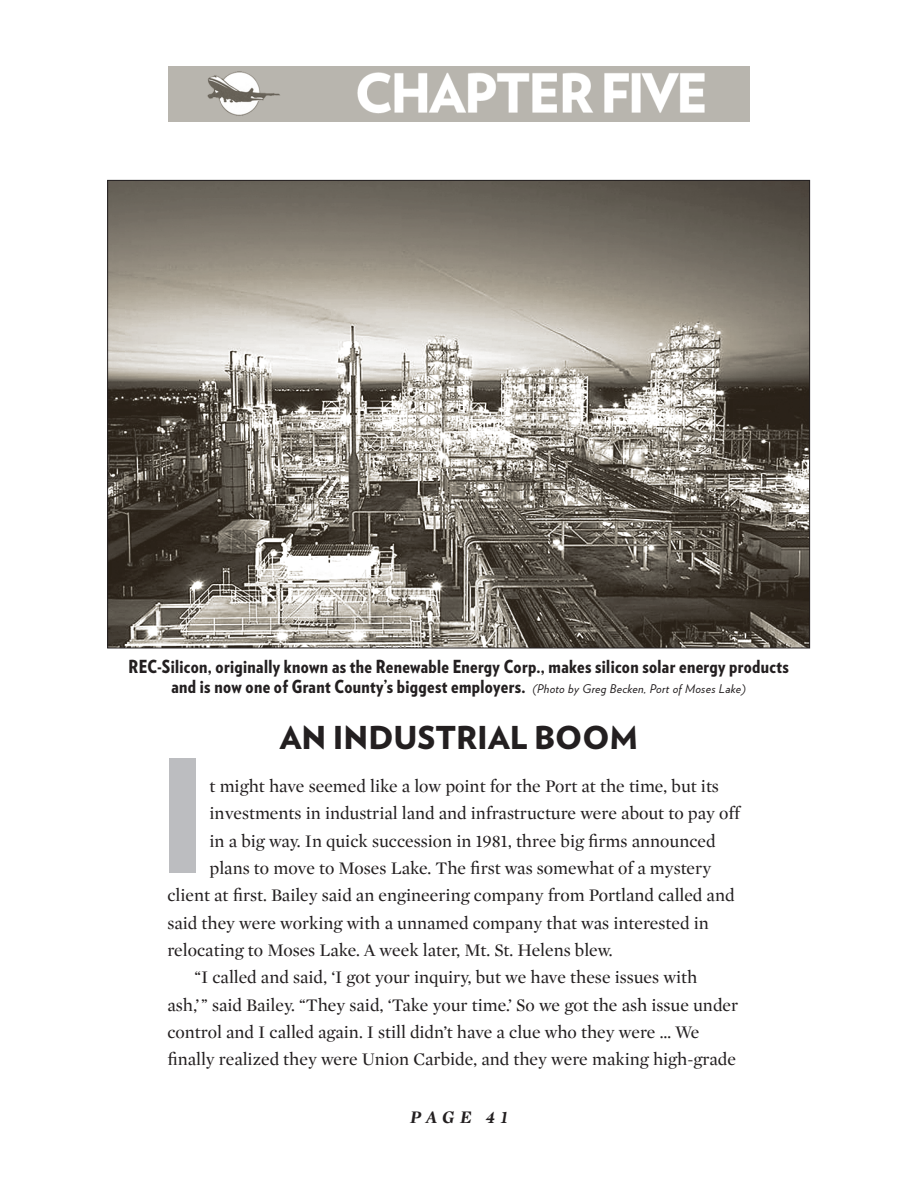
<style>
.page{position:relative;width:918px;height:1188px;background:#fff}
.page>*{position:absolute;margin:0;border:0;box-sizing:border-box;transform-origin:0 0}
.t1{font:156px "Guggenheim HTF Black";color:#bcbdc0}
.t2{font:31.5px "Guggenheim HTF Black";color:#231f20}
.t3{font:18px/27.3px "Mercury Display";color:#231f20}
.t4{font:900 18px "Guggenheim Condensed";letter-spacing:.02em;color:#231f20}
.t5{font:italic 700 18px "Mercury Display";letter-spacing:.295em;color:#231f20}
.s1{font-family:"Guggenheim HTF Book";font-weight:400;font-style:italic;font-size:12px}
</style>
<div class="page">
<img style="left:168px;top:66px;width:581px;height:56px">
<img style="left:109px;top:182px;width:699px;height:464px">
<p class="t4" style="left:129px;top:656px;width:662px">REC-Silicon, originally known as the Renewable Energy Corp., makes silicon solar energy products</p>
<p class="t4" style="left:171px;top:675px;width:576px">and is now one of Grant County’s biggest employers. <span class="s1">(Photo by Greg Becken, Port of Moses Lake)</span></p>
<p class="t2" style="left:280px;top:718px;width:360px">AN INDUSTRIAL BOOM</p>
<p class="t1" style="left:156px;top:716px;width:28px">I</p>
<p class="t3" style="left:210px;top:773px;width:511px">t might have seemed like a low point for the Port at the time, but its</p>
<p class="t3" style="left:210px;top:800px;width:532px">investments in industrial land and infrastructure were about to pay off</p>
<p class="t3" style="left:210px;top:827px;width:508px">in a big way. In quick succession in 1981, three big firms announced</p>
<p class="t3" style="left:210px;top:855px;width:503px">plans to move to Moses Lake. The first was somewhat of a mystery</p>
<p class="t3" style="left:167px;top:882px;width:569px">client at first. Bailey said an engineering company from Portland called and</p>
<p class="t3" style="left:167px;top:909px;width:543px">said they were working with a unnamed company that was interested in</p>
<p class="t3" style="left:167px;top:937px;width:447px">relocating to Moses Lake. A week later, Mt. St. Helens blew.</p>
<p class="t3" style="left:167px;top:964px;width:572px;text-indent:27px">“I called and said, ‘I got your inquiry, but we have these issues with ash,’” said Bailey. “They said, ‘Take your time.’ So we got the ash issue under control and I called again. I still didn’t have a clue who they were … We finally realized they were Union Carbide, and they were making high-grade</p>
<p class="t5" style="left:410px;top:1106px;width:99px">page 41</p>
</div>
